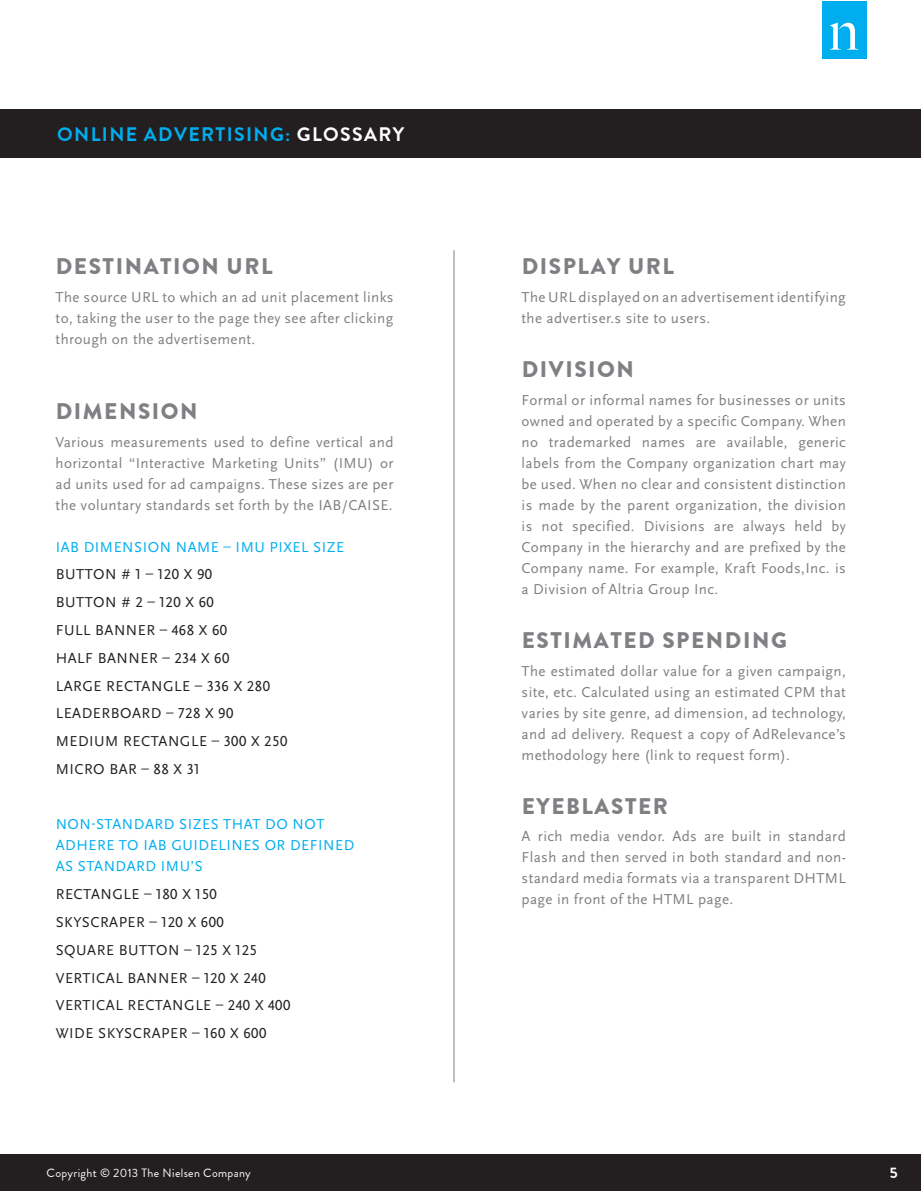
<style>
.page{position:relative;width:922px;height:1192px;background:#fff}
.page>*{position:absolute;margin:0;border:0;box-sizing:border-box;transform-origin:0 0}
.Section_-_Level2{font:900 22.5px "Brandon Grotesque";letter-spacing:.07em;color:#807f83}
.t1{font:700 19.5px "Brandon Grotesque";letter-spacing:.07em;color:#00aeef}
.Body_copy{font:15px/21px "Scala Sans OT";letter-spacing:.025em;color:#807f83;text-align:justify}
.Body_Emphasis_BLACK{font:15px "Scala Sans OT";letter-spacing:.035em;color:#231f20}
.Body_Emphasis_BLUE{font:15px/21px "Scala Sans OT";letter-spacing:.035em;color:#00aeef}
.t2{font:700 15px "Brandon Grotesque";color:#fff}
.t3{font:12px "Brandon Grotesque";letter-spacing:.025em;color:#fff}
.s1{color:#fff}
</style>
<div class="page">
<div style="left:2px;top:1154px;width:918px;height:36px;background:#231f20"></div>
<hr style="left:0;top:1154px;width:2px;height:36px;background:#231f20">
<div style="left:821px;top:2px;width:45px;height:57px;background:#00aeef"></div>
<svg style="left:830px;top:23px;width:28px;height:27px"></svg>
<hr style="left:453px;top:250px;width:1px;height:832px;background:#807f83">
<hr style="left:0;top:110px;width:2px;height:48px;background:#231f20">
<div style="left:2px;top:110px;width:918px;height:48px;background:#231f20"></div>
<h2 class="t1" style="left:57px;top:121px;width:348px">ONLINE ADVERTISING: <span class="s1">GLOSSARY</span></h2>
<p class="Section_-_Level2" style="left:56px;top:252px;width:218px">DESTINATION URL</p>
<p class="Body_copy" style="left:56px;top:287px;width:339px">The source URL to which an ad unit placement links to, taking the user to the page they see after clicking through on the advertisement.</p>
<p class="Section_-_Level2" style="left:56px;top:397px;width:143px">DIMENSION</p>
<p class="Body_copy" style="left:56px;top:431px;width:339px">Various measurements used to define vertical and horizontal “Interactive Marketing Units” (IMU) or ad units used for ad campaigns. These sizes are per the voluntary standards set forth by the IAB/CAISE.</p>
<p class="Body_Emphasis_BLUE" style="left:56px;top:536px;width:290px">IAB DIMENSION NAME – IMU PIXEL SIZE</p>
<p class="Body_Emphasis_BLACK" style="left:56px;top:566px;width:158px">BUTTON # 1 – 120 X 90</p>
<p class="Body_Emphasis_BLACK" style="left:56px;top:594px;width:160px">BUTTON # 2 – 120 X 60</p>
<p class="Body_Emphasis_BLACK" style="left:56px;top:622px;width:173px">FULL BANNER – 468 X 60</p>
<p class="Body_Emphasis_BLACK" style="left:56px;top:649px;width:175px">HALF BANNER – 234 X 60</p>
<p class="Body_Emphasis_BLACK" style="left:56px;top:677px;width:216px">LARGE RECTANGLE – 336 X 280</p>
<p class="Body_Emphasis_BLACK" style="left:56px;top:705px;width:179px">LEADERBOARD – 728 X 90</p>
<p class="Body_Emphasis_BLACK" style="left:56px;top:733px;width:233px">MEDIUM RECTANGLE – 300 X 250</p>
<p class="Body_Emphasis_BLACK" style="left:56px;top:760px;width:146px">MICRO BAR – 88 X 31</p>
<p class="Body_Emphasis_BLUE" style="left:56px;top:814px;width:300px">NON-STANDARD SIZES THAT DO NOT<br>ADHERE TO IAB GUIDELINES OR DEFINED<br>AS STANDARD IMU’S</p>
<p class="Body_Emphasis_BLACK" style="left:56px;top:886px;width:163px">RECTANGLE – 180 X 150</p>
<p class="Body_Emphasis_BLACK" style="left:56px;top:913px;width:170px">SKYSCRAPER – 120 X 600</p>
<p class="Body_Emphasis_BLACK" style="left:56px;top:941px;width:203px">SQUARE BUTTON – 125 X 125</p>
<p class="Body_Emphasis_BLACK" style="left:56px;top:969px;width:211px">VERTICAL BANNER – 120 X 240</p>
<p class="Body_Emphasis_BLACK" style="left:56px;top:997px;width:236px">VERTICAL RECTANGLE – 240 X 400</p>
<p class="Body_Emphasis_BLACK" style="left:56px;top:1024px;width:212px">WIDE SKYSCRAPER – 160 X 600</p>
<p class="Section_-_Level2" style="left:521px;top:252px;width:154px">DISPLAY URL</p>
<p class="Body_copy" style="left:521px;top:287px;width:325px">The URL displayed on an advertisement identifying the advertiser.s site to users.</p>
<p class="Section_-_Level2" style="left:521px;top:355px;width:114px">DIVISION</p>
<p class="Body_copy" style="left:521px;top:389px;width:326px">Formal or informal names for businesses or units owned and operated by a specific Company. When no trademarked names are available, generic labels from the Company organization chart may be used. When no clear and consistent distinction is made by the parent organization, the division is not specified. Divisions are always held by Company in the hierarchy and are prefixed by the Company name. For example, Kraft Foods,Inc. is a Division of Altria Group Inc.</p>
<p class="Section_-_Level2" style="left:521px;top:625px;width:266px">ESTIMATED SPENDING</p>
<p class="Body_copy" style="left:521px;top:660px;width:325px">The estimated dollar value for a given campaign, site, etc. Calculated using an estimated CPM that varies by site genre, ad dimension, ad technology, and ad delivery. Request a copy of AdRelevance’s methodology here (link to request form).</p>
<p class="Section_-_Level2" style="left:521px;top:791px;width:148px">EYEBLASTER</p>
<p class="Body_copy" style="left:521px;top:826px;width:326px">A rich media vendor. Ads are built in standard Flash and then served in both standard and non&shy;standard media formats via a transparent DHTML page in front of the HTML page.</p>
<p class="t3" style="left:47px;top:1164px;width:206px">Copyright © 2013 The Nielsen Company</p>
<p class="t2" style="left:889px;top:1162px;width:9px">5</p>
</div>
